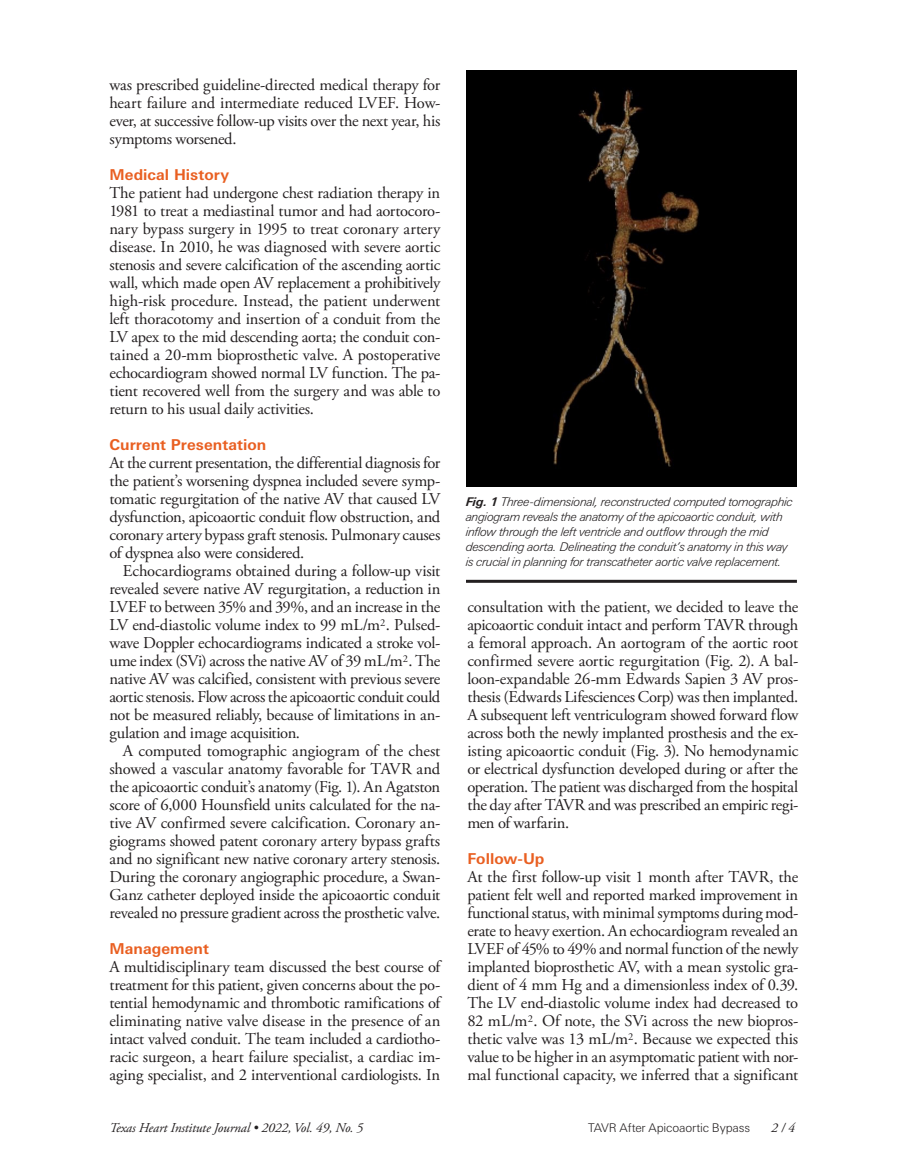
<style>
.page{position:relative;width:905px;height:1175px;background:#fff}
.page>*{position:absolute;margin:0;border:0;box-sizing:border-box;transform-origin:0 0}
._4_-_Body_text{font:16.5px/18px "Adobe Garamond Pro";letter-spacing:-.015em;color:#231f20;text-align:justify}
._4_-_Heading_2{font:700 15px "Univers Next Pro";letter-spacing:.005em;color:#e95f21}
.t1{font:italic 13.5px "Adobe Garamond Pro";letter-spacing:-.01em;color:#231f20}
._6_-_Captions{font:italic 300 12px/15px "Univers Next Pro";letter-spacing:-.02em;color:#231f20}
.t2{font:300 12px "Univers Next Pro";letter-spacing:-.015em;color:#231f20}
.s1{font-weight:700}
</style>
<div class="page">
<div style="left:466px;top:70px;width:331px;height:416px;background:#000"></div>
<hr style="left:466px;top:580px;width:331px;height:3px;background:#231f20">
<p class="_4_-_Body_text" style="left:109px;top:76px;width:332px">was prescribed guideline-directed medical therapy for heart failure and intermediate reduced LVEF. How&shy;ever, at successive follow-up visits over the next year, his symptoms worsened.</p>
<p class="_4_-_Heading_2" style="left:109px;top:166px;width:121px">Medical History</p>
<p class="_4_-_Body_text" style="left:109px;top:184px;width:332px">The patient had undergone chest radiation therapy in 1981 to treat a mediastinal tumor and had aortocoro&shy;nary bypass surgery in 1995 to treat coronary artery disease. In 2010, he was diagnosed with severe aortic stenosis and severe calcification of the ascending aortic wall, which made open AV replacement a prohibitively high-risk procedure. Instead, the patient underwent left thoracotomy and insertion of a conduit from the LV apex to the mid descending aorta; the conduit con&shy;tained a 20-mm bioprosthetic valve. A postoperative echocardiogram showed normal LV function. The pa&shy;tient recovered well from the surgery and was able to return to his usual daily activities.</p>
<p class="_4_-_Heading_2" style="left:109px;top:436px;width:158px">Current Presentation</p>
<p class="_4_-_Body_text" style="left:109px;top:454px;width:332px">At the current presentation, the differential diagnosis for the patient’s worsening dyspnea included severe symp&shy;tomatic regurgitation of the native AV that caused LV dysfunction, apicoaortic conduit flow obstruction, and coronary artery bypass graft stenosis. Pulmonary causes of dyspnea also were considered.</p>
<p class="_4_-_Body_text" style="left:109px;top:562px;width:332px;text-indent:13px">Echocardiograms obtained during a follow-up visit revealed severe native AV regurgitation, a reduction in LVEF to between 35% and 39%, and an increase in the LV end-diastolic volume index to 99 mL/m<sup>2</sup>. Pulsed&shy;wave Doppler echocardiograms indicated a stroke vol&shy;ume index (SVi) across the native AV of 39 mL/m<sup>2</sup>. The native AV was calcified, consistent with previous severe aortic stenosis. Flow across the apicoaortic conduit could not be measured reliably, because of limitations in an&shy;gulation and image acquisition.</p>
<p class="_4_-_Body_text" style="left:109px;top:742px;width:332px;text-indent:13px">A computed tomographic angiogram of the chest showed a vascular anatomy favorable for TAVR and the apicoaortic conduit’s anatomy (Fig. 1). An Agatston score of 6,000 Hounsfield units calculated for the na&shy;tive AV confirmed severe calcification. Coronary an&shy;giograms showed patent coronary artery bypass grafts and no significant new native coronary artery stenosis.<br>During the coronary angiographic procedure, a Swan-Ganz catheter deployed inside the apicoaortic conduit revealed no pressure gradient across the prosthetic valve.</p>
<p class="_4_-_Heading_2" style="left:109px;top:940px;width:101px">Management</p>
<p class="_4_-_Body_text" style="left:109px;top:958px;width:332px">A multidisciplinary team discussed the best course of treatment for this patient, given concerns about the po&shy;tential hemodynamic and thrombotic ramifications of eliminating native valve disease in the presence of an intact valved conduit. The team included a cardiotho&shy;racic surgeon, a heart failure specialist, a cardiac im&shy;aging specialist, and 2 interventional cardiologists. In</p>
<p class="_6_-_Captions" style="left:466px;top:494px;width:328px"><span class="s1">Fig. 1</span> Three-dimensional, reconstructed computed tomographic angiogram reveals the anatomy of the apicoaortic conduit, with inflow through the left ventricle and outflow through the mid descending aorta. Delineating the conduit’s anatomy in this way is crucial in planning for transcatheter aortic valve replacement.</p>
<p class="_4_-_Body_text" style="left:467px;top:598px;width:332px">consultation with the patient, we decided to leave the apicoaortic conduit intact and perform TAVR through a femoral approach. An aortogram of the aortic root confirmed severe aortic regurgitation (Fig. 2). A bal&shy;loon-expandable 26-mm Edwards Sapien 3 AV pros&shy;thesis (Edwards Lifesciences Corp) was then implanted.<br>A subsequent left ventriculogram showed forward flow across both the newly implanted prosthesis and the ex&shy;isting apicoaortic conduit (Fig. 3). No hemodynamic or electrical dysfunction developed during or after the operation. The patient was discharged from the hospital the day after TAVR and was prescribed an empiric regi&shy;men of warfarin.</p>
<p class="_4_-_Heading_2" style="left:467px;top:850px;width:79px">Follow-Up</p>
<p class="_4_-_Body_text" style="left:467px;top:868px;width:332px">At the first follow-up visit 1 month after TAVR, the patient felt well and reported marked improvement in functional status, with minimal symptoms during mod&shy;erate to heavy exertion. An echocardiogram revealed an LVEF of 45% to 49% and normal function of the newly implanted bioprosthetic AV, with a mean systolic gra&shy;dient of 4 mm Hg and a dimensionless index of 0.39.<br>The LV end-diastolic volume index had decreased to 82 mL/m<sup>2</sup>. Of note, the SVi across the new biopros&shy;thetic valve was 13 mL/m<sup>2</sup>. Because we expected this value to be higher in an asymptomatic patient with nor&shy;mal functional capacity, we inferred that a significant</p>
<p class="t1" style="left:110px;top:1120px;width:255px">Texas Heart Institute Journal • 2022, Vol. 49, No. 5</p>
<p class="t2" style="left:588px;top:1121px;width:163px">TAVR After Apicoaortic Bypass</p>
<p class="t1" style="left:771px;top:1119px;width:25px">2 / 4</p>
</div>
